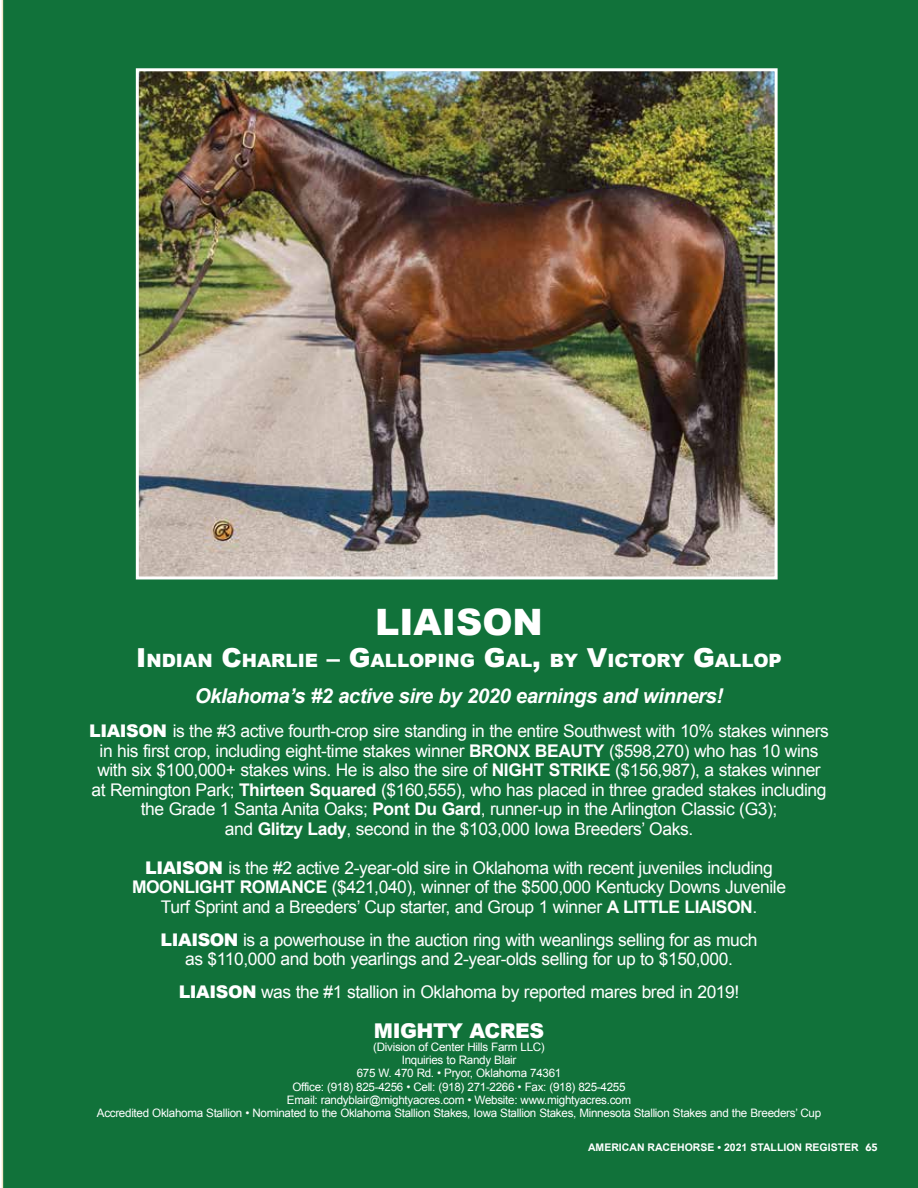
<style>
.page{position:relative;width:918px;height:1188px;background:#fff}
.page>*{position:absolute;margin:0;border:0;box-sizing:border-box;transform-origin:0 0}
.t1{font:900 36.45px "Arial";color:#fff}
.t2{font:italic 700 20.4px "Arial";letter-spacing:-.025em;color:#fff}
.t3{font:900 20.4px "Arial";letter-spacing:-.025em;color:#fff}
.t4{font:900 18.3px "Arial";color:#fff}
.t5{font:17.4px/19.5px "Arial";letter-spacing:-.025em;color:#fff;text-align:center}
.t6{font:11.7px/13px "Arial";letter-spacing:-.025em;color:#fff;text-align:center}
.t7{font:700 10.5px "Arial";color:#fff}
.s1{font-size:26.25px}
.s2{font-weight:900}
.s3{font-weight:700}
.s4{font-family:"Avenir";font-weight:900}
</style>
<div class="page">
<div style="left:2px;top:0;width:916px;height:1188px;background:#11723a"></div>
<img style="left:140px;top:72px;width:634px;height:503px">
<div style="left:136px;top:68px;width:642px;height:511px;border:3px solid #fff"></div>
<h1 class="t1" style="left:375px;top:596px;width:169px">LIAISON</h1>
<p class="t4" style="left:136px;top:647px;width:632px"><span class="s1">I</span> NDIAN <span class="s1">C</span>HARLIE <span class="s1">– G</span>ALLOP ING <span class="s1">G</span>AL<span class="s1">,</span> BY <span class="s1">V</span>ICTORY <span class="s1">G</span>ALLOP</p>
<p class="t2" style="left:195px;top:682px;width:530px">Oklahoma’s #2 active sire by 2020 earnings and winners!</p>
<p class="t5" style="left:89px;top:721px;width:741px"><span class="s2">LIAISON</span> is the #3 active fourth-crop sire standing in the entire Southwest with 10% stakes winners in his first crop, including eight-time stakes winner <span class="s3">BRONX BEAUTY</span> ($598,270) who has 10 wins with six $100,000+ stakes wins. He is also the sire of <span class="s3">NIGHT STRIKE</span> ($156,987), a stakes winner at Remington Park; <span class="s3">Thirteen Squared</span> ($160,555), who has placed in three graded stakes including the Grade 1 Santa Anita Oaks; <span class="s3">Pont Du Gard</span>, runner-up in the Arlington Classic (G3);<br>and <span class="s3">Glitzy Lady</span>, second in the $103,000 Iowa Breeders’ Oaks.</p>
<p class="t5" style="left:132px;top:858px;width:656px"><span class="s2">LIAISON</span> is the #2 active 2-year-old sire in Oklahoma with recent juveniles including<br><span class="s3">MOONLIGHT ROMANCE</span> ($421,040), winner of the $500,000 Kentucky Downs Juvenile<br>Turf Sprint and a Breeders’ Cup starter, and Group 1 winner <span class="s3">A LITTLE LIAISON</span>.</p>
<p class="t5" style="left:161px;top:930px;width:598px"><span class="s2">LIAISON</span> is a powerhouse in the auction ring with weanlings selling for as much as $110,000 and both yearlings and 2-year-olds selling for up to $150,000.</p>
<p class="t5" style="left:179px;top:982px;width:562px"><span class="s2">LIAISON</span> was the #1 stallion in Oklahoma by reported mares bred in 2019!</p>
<p class="t3" style="left:374px;top:1016px;width:172px">MIGHTY ACRES</p>
<p class="t6" style="left:97px;top:1041px;width:726px">(Division of Center Hills Farm LLC)<br>Inquiries to Randy Blair<br>675 W. 470 Rd. • Pryor, Oklahoma 74361<br>Office: (918) 825-4256 • Cell: (918) 271-2266 • Fax: (918) 825-4255<br>Email: randyblair@mightyacres.com • Website: www.mightyacres.com<br>Accredited Oklahoma Stallion • Nominated to the Oklahoma Stallion Stakes, Iowa Stallion Stakes, Minnesota Stallion Stakes and the Breeders’ Cup</p>
<p class="t7" style="left:588px;top:1140px;width:291px">AMERICAN RACEHORSE • 2021 STALLION REGISTER <span class="s4">65</span></p>
</div>
